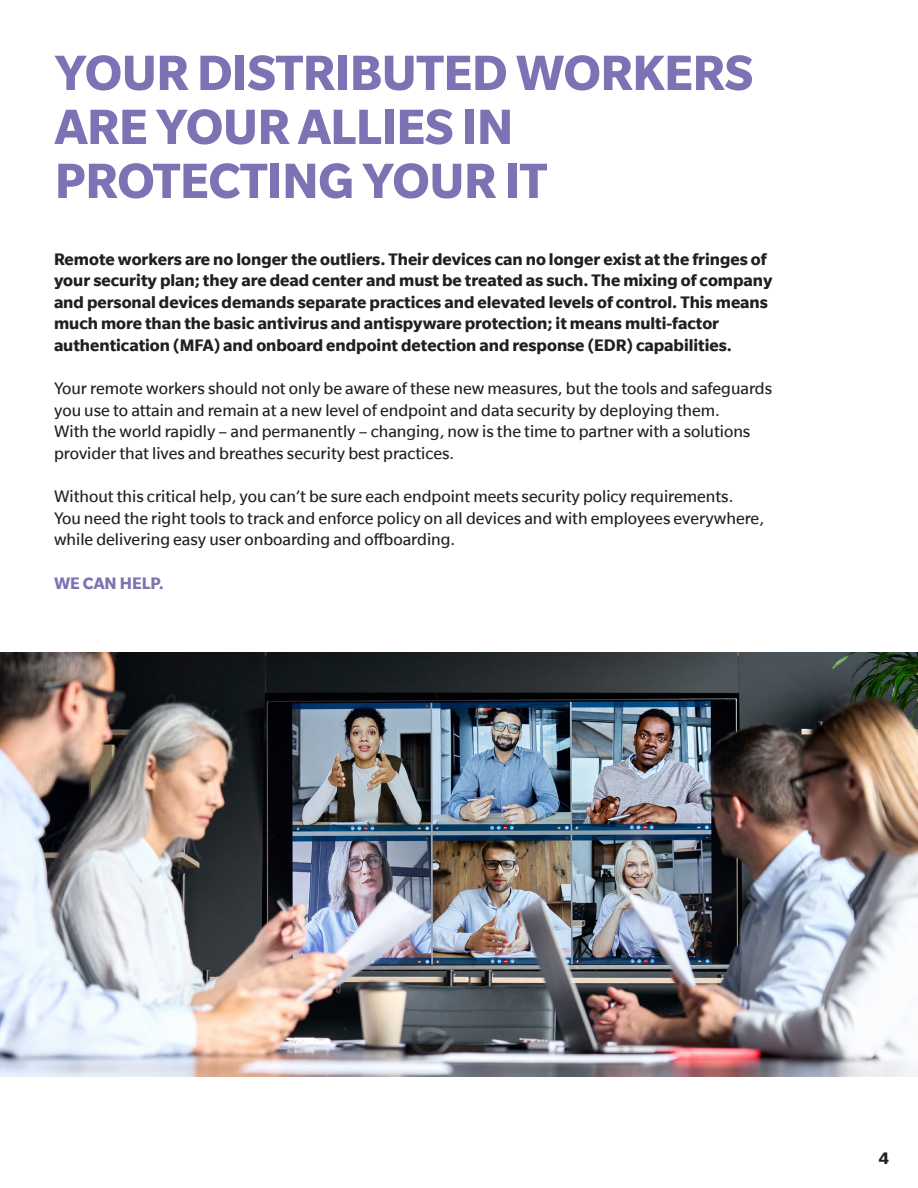
<style>
.page{position:relative;width:918px;height:1188px;background:#fff}
.page>*{position:absolute;margin:0;border:0;box-sizing:border-box;transform-origin:0 0}
.Brochure_Head_Bold_3{font:700 54px "Slate";letter-spacing:-.01em;color:#7f72b4}
.t1{font:18px/21.6px "Slate";color:#231f20}
.t2{font:700 18px/21.6px "Slate";color:#231f20}
.t3{font:700 18px "Slate";color:#7f72b4}
</style>
<div class="page">
<img style="left:0;top:652px;width:918px;height:425px">
<p class="Brochure_Head_Bold_3" style="left:55px;top:44px;width:700px">YOUR DISTRIBUTED WORKERS</p>
<p class="Brochure_Head_Bold_3" style="left:55px;top:98px;width:460px">ARE YOUR ALLIES IN</p>
<p class="Brochure_Head_Bold_3" style="left:55px;top:152px;width:494px">PROTECTING YOUR IT</p>
<p class="t2" style="left:54px;top:248px;width:720px">Remote workers are no longer the outliers. Their devices can no longer exist at the fringes of your security plan; they are dead center and must be treated as such. The mixing of company and personal devices demands separate practices and elevated levels of control. This means much more than the basic antivirus and antispyware protection; it means multi-factor authentication (MFA) and onboard endpoint detection and response (EDR) capabilities.</p>
<p class="t1" style="left:54px;top:378px;width:720px">Your remote workers should not only be aware of these new measures, but the tools and safeguards you use to attain and remain at a new level of endpoint and data security by deploying them.</p>
<p class="t1" style="left:54px;top:421px;width:698px">With the world rapidly – and permanently – changing, now is the time to partner with a solutions provider that lives and breathes security best practices.</p>
<p class="t1" style="left:54px;top:486px;width:712px">Without this critical help, you can’t be sure each endpoint meets security policy requirements.<br>You need the right tools to track and enforce policy on all devices and with employees everywhere, while delivering easy user onboarding and offboarding.</p>
<p class="t3" style="left:54px;top:573px;width:111px">WE CAN HELP.</p>
<p class="t2" style="left:879px;top:1147px;width:12px">4</p>
</div>
